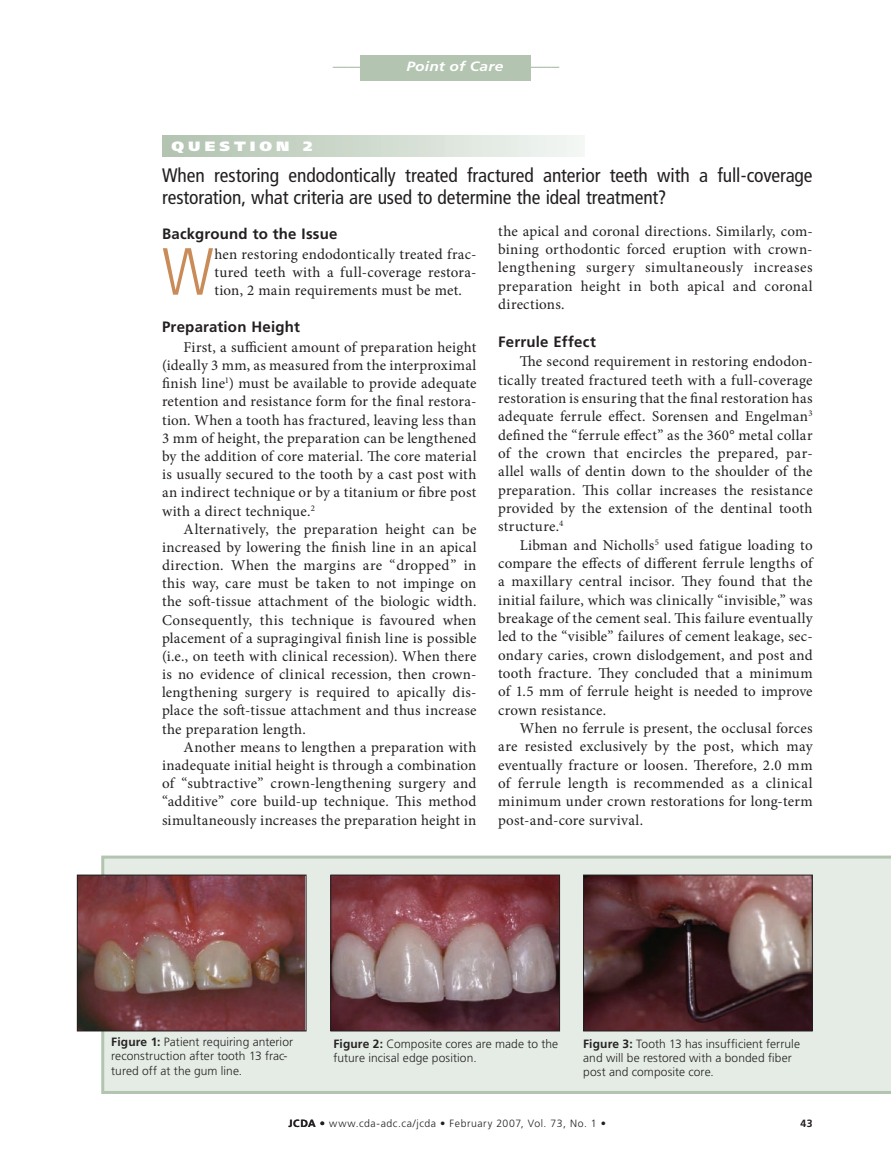
<style>
.page{position:relative;width:891px;height:1175px;background:#fff}
.page>*{position:absolute;margin:0;border:0;box-sizing:border-box;transform-origin:0 0}
._1_-body_minion_para{font:300 condensed 66.6px "Frutiger LT Std";color:#c98c58}
._4_-P_of_C_question{font:condensed 19.5px/22.5px "Frutiger LT Std";letter-spacing:-.005em;color:#231f20}
._1-body_minion{font:15px/18.3px "Minion Pro";letter-spacing:.015em;color:#231f20;text-align:justify}
._1_-body_minion_para-2{font:15px/18.1px "Minion Pro";letter-spacing:.015em;color:#231f20;text-align:justify}
._1_-Subheads{font:700 15px "Frutiger LT Std";letter-spacing:.015em;color:#231f20}
.t1{font:italic 700 13.5px "Frutiger LT Std";color:#b3c4b1;scale:1.15 1}
.t2{font:italic 700 13.5px "Frutiger LT Std";letter-spacing:.01em;color:#fff;scale:1.15 1}
._4_-__Question__in_b{font:900 13.5px "Frutiger LT Std";letter-spacing:.26em;color:#fff;scale:1.15 1}
._1_-captions{font:300 12px/14.4px "Frutiger LT Std";letter-spacing:.01em;color:#262324}
.t3{font:300 10.5px "Frutiger LT Std";letter-spacing:.055em;color:#231f20}
.t4{font:700 10.5px "Frutiger LT Std";color:#231f20}
.s1{font-weight:700}
</style>
<div class="page">
<div style="left:361px;top:55px;width:170px;height:26px;background:#b3c4b1"></div>
<div style="left:162px;top:135px;width:422px;height:22px;background:linear-gradient(to right,#b0c2ae,#f2f6f3)"></div>
<svg style="left:101px;top:855px;width:790px;height:239px;background:#e0e8e1"></svg>
<img style="left:79px;top:876px;width:225px;height:153px">
<div style="left:77px;top:874px;width:229px;height:157px;border:1px solid #231f20"></div>
<img style="left:332px;top:876px;width:226px;height:153px">
<div style="left:330px;top:874px;width:230px;height:157px;border:1px solid #231f20"></div>
<img style="left:585px;top:876px;width:226px;height:153px">
<div style="left:583px;top:874px;width:230px;height:157px;border:1px solid #231f20"></div>
<p class="t1" style="left:333px;top:58px;width:48px">–––––––</p>
<p class="t2" style="left:406px;top:58px;width:86px">Point of Care</p>
<p class="t1" style="left:521px;top:58px;width:34px">–––––</p>
<p class="_4_-__Question__in_b" style="left:172px;top:138px;width:124px">QUESTION 2</p>
<p class="_4_-P_of_C_question" style="left:162px;top:164px;width:652px">When restoring endodontically treated fractured anterior teeth with a full-coverage restoration, what criteria are used to determine the ideal treatment?</p>
<p class="_1_-Subheads" style="left:162px;top:225px;width:177px">Background to the Issue</p>
<p class="_1_-body_minion_para" style="left:162px;top:234px;width:53px">W</p>
<p class="_1_-body_minion_para-2" style="left:214px;top:245px;width:264px">hen restoring endodontically treated frac&shy;tured teeth with a full-coverage restora&shy;tion, 2 main requirements must be met.</p>
<p class="_1_-Subheads" style="left:162px;top:318px;width:139px">Preparation Height</p>
<p class="_1-body_minion" style="left:162px;top:338px;width:316px;text-indent:22px">First, a sufficient amount of preparation height (ideally 3 mm, as measured from the interproximal finish line<sup>1</sup>) must be available to provide adequate retention and resistance form for the final restora&shy;tion. When a tooth has fractured, leaving less than 3 mm of height, the preparation can be lengthened by the addition of core material. The core material is usually secured to the tooth by a cast post with an indirect technique or by a titanium or fibre post with a direct technique.<sup>2</sup></p>
<p class="_1-body_minion" style="left:162px;top:520px;width:316px;text-indent:22px">Alternatively, the preparation height can be increased by lowering the finish line in an apical direction. When the margins are “dropped” in this way, care must be taken to not impinge on the soft-tissue attachment of the biologic width.<br>Consequently, this technique is favoured when placement of a supragingival finish line is possible (i.e., on teeth with clinical recession). When there is no evidence of clinical recession, then crown&shy;lengthening surgery is required to apically dis&shy;place the soft-tissue attachment and thus increase the preparation length.</p>
<p class="_1-body_minion" style="left:162px;top:738px;width:316px;text-indent:22px">Another means to lengthen a preparation with inadequate initial height is through a combination of “subtractive” crown-lengthening surgery and “additive” core build-up technique. This method simultaneously increases the preparation height in</p>
<p class="_1-body_minion" style="left:498px;top:222px;width:316px">the apical and coronal directions. Similarly, com&shy;bining orthodontic forced eruption with crown&shy;lengthening surgery simultaneously increases preparation height in both apical and coronal directions.</p>
<p class="_1_-Subheads" style="left:498px;top:333px;width:99px">Ferrule Effect</p>
<p class="_1-body_minion" style="left:498px;top:352px;width:316px;text-indent:22px">The second requirement in restoring endodon&shy;tically treated fractured teeth with a full-coverage restoration is ensuring that the final restoration has adequate ferrule effect. Sorensen and Engelman<sup>3 </sup>defined the “ferrule effect” as the 360° metal collar of the crown that encircles the prepared, par&shy;allel walls of dentin down to the shoulder of the preparation. This collar increases the resistance provided by the extension of the dentinal tooth structure.<sup>4</sup></p>
<p class="_1-body_minion" style="left:498px;top:536px;width:316px;text-indent:22px">Libman and Nicholls<sup>5</sup> used fatigue loading to compare the effects of different ferrule lengths of a maxillary central incisor. They found that the initial failure, which was clinically “invisible,” was breakage of the cement seal. This failure eventually led to the “visible” failures of cement leakage, sec&shy;ondary caries, crown dislodgement, and post and tooth fracture. They concluded that a minimum of 1.5 mm of ferrule height is needed to improve crown resistance.</p>
<p class="_1-body_minion" style="left:498px;top:719px;width:316px;text-indent:22px">When no ferrule is present, the occlusal forces are resisted exclusively by the post, which may eventually fracture or loosen. Therefore, 2.0 mm of ferrule length is recommended as a clinical minimum under crown restorations for long-term post-and-core survival.</p>
<p class="_1_-captions" style="left:111px;top:1034px;width:183px"><span class="s1">Figure 1 :</span> Patient requiring anterior reconstruction after tooth 13 frac&shy;tured off at the gum line.</p>
<p class="_1_-captions" style="left:333px;top:1036px;width:226px"><span class="s1">Figure 2:</span> Composite cores are made to the future incisal edge position.</p>
<p class="_1_-captions" style="left:583px;top:1036px;width:218px"><span class="s1">Figure 3:</span> Tooth 13 has insufficient ferrule and will be restored with a bonded fiber post and composite core.</p>
<p class="t4" style="left:288px;top:1117px;width:7px">JCDA•</p>
<p class="t3" style="left:329px;top:1117px;width:278px">www.cda-adc.ca/jcda • February 2007, Vol. 73, No. 1 •</p>
<p class="t4" style="left:801px;top:1117px;width:12px">43</p>
</div>
